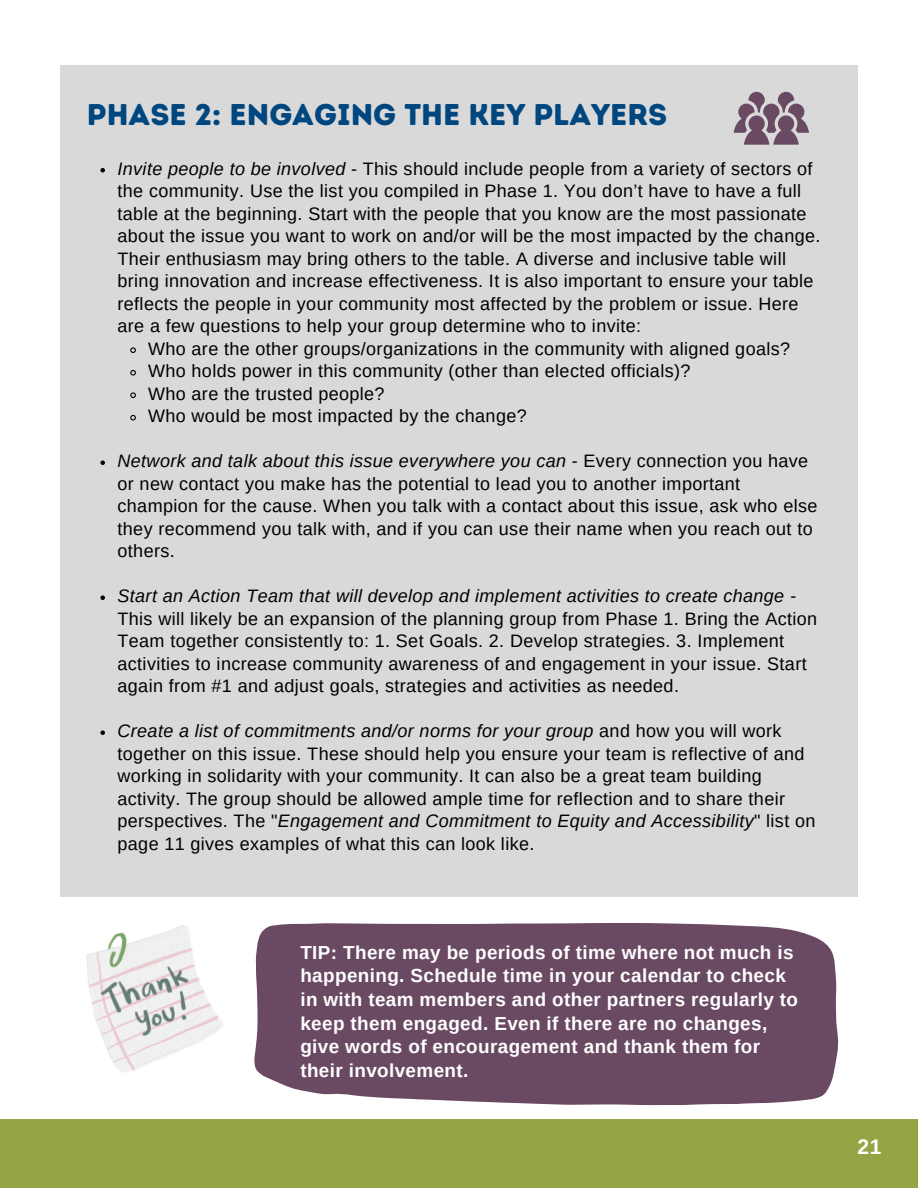
<style>
.page{position:relative;width:918px;height:1188px;background:#fff}
.page>*{position:absolute;margin:0;border:0;box-sizing:border-box;transform-origin:0 0}
.t1{font:30px "Intro Rust Base";color:#00467f}
.t2{font:700 21px "Arimo";color:#fff}
.t3{font:700 18.9px/23.5px "Arimo";letter-spacing:.02em;color:#fff}
.t4{font:18px/22.5px "Arimo";letter-spacing:.02em;color:#000}
.s1{font-style:italic}
</style>
<div class="page">
<div style="left:254px;top:923px;width:585px;height:183px;background:#6a4a62"></div>
<div style="left:0;top:1119px;width:918px;height:69px;background:#94a545"></div>
<div style="left:61px;top:65px;width:796px;height:831px;background:#d9d9d9"></div>
<svg style="left:100px;top:168px;width:5px;height:4px"></svg>
<svg style="left:130px;top:347px;width:6px;height:6px"></svg>
<svg style="left:130px;top:369px;width:6px;height:7px"></svg>
<svg style="left:130px;top:392px;width:6px;height:6px"></svg>
<svg style="left:130px;top:414px;width:6px;height:7px"></svg>
<svg style="left:100px;top:460px;width:5px;height:5px"></svg>
<svg style="left:100px;top:595px;width:5px;height:5px"></svg>
<svg style="left:100px;top:730px;width:5px;height:5px"></svg>
<img style="left:86px;top:925px;width:137px;height:147px">
<svg style="left:734px;top:92px;width:75px;height:53px"></svg>
<p class="t1" style="left:87px;top:97px;width:582px">PHASE 2: ENGAGING THE KEY PLAYERS</p>
<p class="t4" style="left:118px;top:157px;width:704px"><span class="s1">Invite people to be involved</span> - This should include people from a variety of sectors of the community. Use the list you compiled in Phase 1. You don’t have to have a full table at the beginning. Start with the people that you know are the most passionate about the issue you want to work on and/or will be the most impacted by the change.<br>Their enthusiasm may bring others to the table. A diverse and inclusive table will bring innovation and increase effectiveness. It is also important to ensure your table reflects the people in your community most affected by the problem or issue. Here are a few questions to help your group determine who to invite:</p>
<p class="t4" style="left:148px;top:337px;width:643px">Who are the other groups/organizations in the community with aligned goals?</p>
<p class="t4" style="left:148px;top:360px;width:544px">Who holds power in this community (other than elected officials)?</p>
<p class="t4" style="left:148px;top:382px;width:238px">Who are the trusted people?</p>
<p class="t4" style="left:148px;top:405px;width:380px">Who would be most impacted by the change?</p>
<p class="t4" style="left:118px;top:450px;width:701px"><span class="s1">Network and talk about this issue everywhere you can</span> - Every connection you have or new contact you make has the potential to lead you to another important champion for the cause. When you talk with a contact about this issue, ask who else they recommend you talk with, and if you can use their name when you reach out to others.</p>
<p class="t4" style="left:118px;top:585px;width:701px"><span class="s1">Start an Action Team that will develop and implement activities to create change - </span>This will likely be an expansion of the planning group from Phase 1. Bring the Action Team together consistently to: 1. Set Goals. 2. Develop strategies. 3. Implement activities to increase community awareness of and engagement in your issue. Start again from #1 and adjust goals, strategies and activities as needed.</p>
<p class="t4" style="left:118px;top:720px;width:699px"><span class="s1">Create a list of commitments and/or norms for your group</span> and how you will work together on this issue. These should help you ensure your team is reflective of and working in solidarity with your community. It can also be a great team building activity. The group should be allowed ample time for reflection and to share their perspectives. The "<span class="s1">Engagement and Commitment to Equity and Accessibility</span>" list on page 11 gives examples of what this can look like.</p>
<p class="t3" style="left:300px;top:940px;width:499px">TIP: There may be periods of time where not much is happening. Schedule time in your calendar to check in with team members and other partners regularly to keep them engaged. Even if there are no changes, give words of encouragement and thank them for their involvement.</p>
<p class="t2" style="left:858px;top:1135px;width:25px">21</p>
</div>
